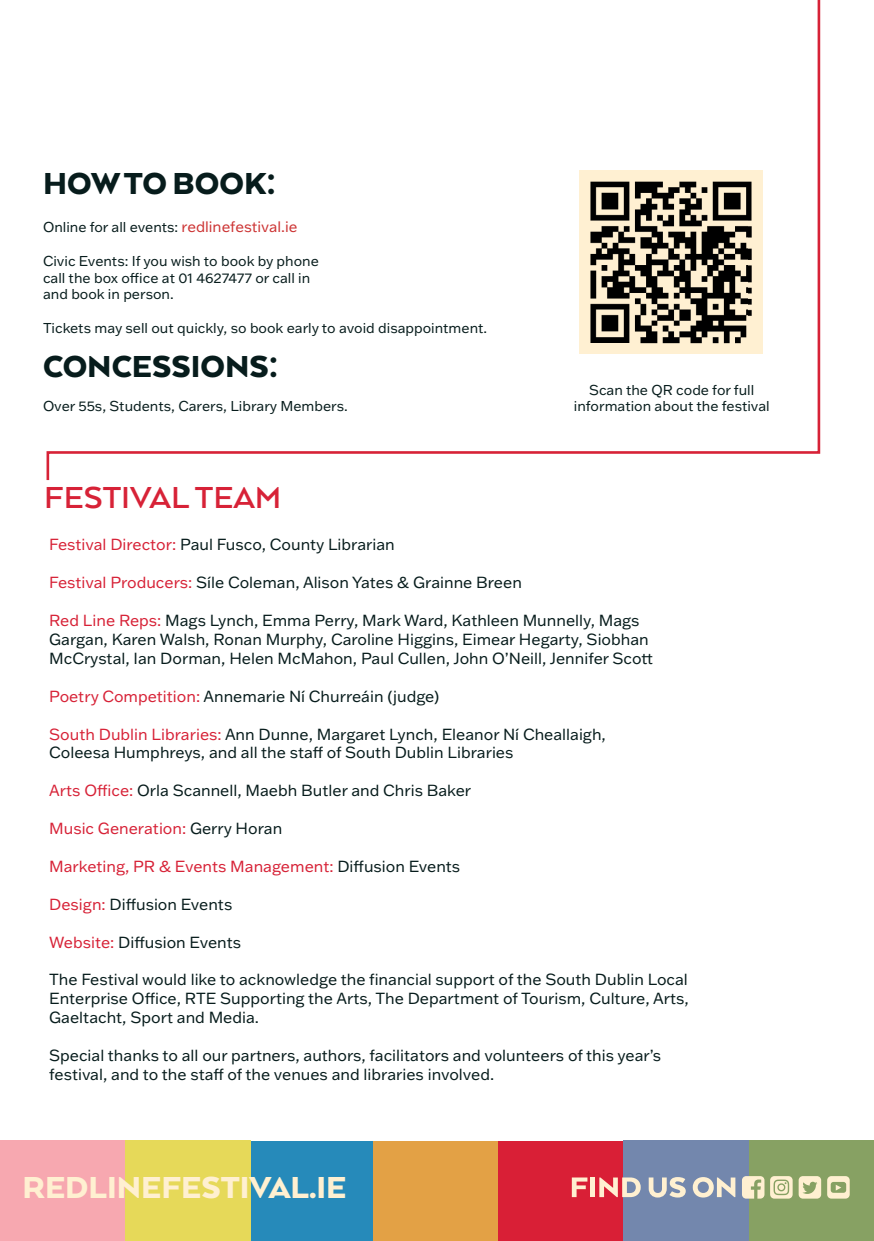
<style>
.page{position:relative;width:874px;height:1241px;background:#fff}
.page>*{position:absolute;margin:0;border:0;box-sizing:border-box;transform-origin:0 0}
.t1{font:900 35px "Arquitecta";color:#071c1c}
.t2{font:900 35px "Arquitecta";color:#fff0d1}
.t3{font:700 35px "Arquitecta";color:#d72237}
.t4{font:15.75px "Franklin Gothic ATF";color:#071c1c}
.t5{font:15.75px "Franklin Gothic ATF";color:#d72237}
.t6{font:14px "Franklin Gothic ATF";color:#071c1c}
.s1{font-size:14.88px;color:#c33}
.s2{color:#d72237}
.s3{color:#071c1c}
</style>
<div class="page">
<div style="left:497px;top:1140px;width:126px;height:100px;background:#d91f36"></div>
<div style="left:748px;top:1140px;width:125px;height:100px;background:#87a163"></div>
<div style="left:372px;top:1140px;width:125px;height:100px;background:#e3a145"></div>
<div style="left:0;top:1140px;width:125px;height:100px;background:#f7a8b0"></div>
<div style="left:623px;top:1140px;width:125px;height:100px;background:#7387ad"></div>
<div style="left:247px;top:1140px;width:125px;height:100px;background:#268aba"></div>
<div style="left:125px;top:1140px;width:125px;height:100px;background:#e6d959"></div>
<svg style="left:742px;top:1175px;width:50px;height:23px"></svg>
<svg style="left:798px;top:1176px;width:22px;height:22px"></svg>
<svg style="left:827px;top:1176px;width:22px;height:22px"></svg>
<svg style="left:571px;top:1177px;width:16px;height:19px"></svg>
<hr style="left:590px;top:1177px;width:4px;height:19px;background:#fff0d1">
<svg style="left:599px;top:1177px;width:41px;height:19px"></svg>
<svg style="left:648px;top:1177px;width:37px;height:20px"></svg>
<svg style="left:692px;top:1177px;width:43px;height:20px"></svg>
<svg style="left:46px;top:0;width:775px;height:481px"></svg>
<img style="left:579px;top:171px;width:183px;height:183px">
<p class="t1" style="left:43px;top:162px;width:234px">HOW TO BOOK:</p>
<p class="t6" style="left:43px;top:218px;width:256px">Online for all events: <span class="s1">redlinefestival.ie</span></p>
<p class="t6" style="left:43px;top:251px;width:277px">Civic Events: If you wish to book by phone</p>
<p class="t6" style="left:43px;top:268px;width:269px">call the box office at 01 4627477 or call in</p>
<p class="t6" style="left:43px;top:285px;width:132px">and book in person.</p>
<p class="t6" style="left:43px;top:318px;width:445px">Tickets may sell out quickly, so book early to avoid disappointment.</p>
<p class="t1" style="left:43px;top:344px;width:237px">CONCESSIONS:</p>
<p class="t6" style="left:43px;top:397px;width:306px">Over 55s, Students, Carers, Library Members.</p>
<p class="t3" style="left:44px;top:475px;width:239px">FESTIVAL TEAM</p>
<p class="t6" style="left:589px;top:380px;width:167px">Scan the QR code for full</p>
<p class="t6" style="left:573px;top:397px;width:197px">information about the festival</p>
<p class="t4" style="left:49px;top:534px;width:347px"><span class="s2">Festival Director:</span> Paul Fusco, County Librarian</p>
<p class="t4" style="left:49px;top:572px;width:474px"><span class="s2">Festival Producers:</span> Síle Coleman, Alison Yates &amp; Grainne Breen</p>
<p class="t4" style="left:49px;top:609px;width:591px"><span class="s2">Red Line Reps:</span> Mags Lynch, Emma Perry, Mark Ward, Kathleen Munnelly, Mags</p>
<p class="t4" style="left:49px;top:628px;width:600px">Gargan, Karen Walsh, Ronan Murphy, Caroline Higgins, Eimear Hegarty, Siobhan</p>
<p class="t4" style="left:49px;top:647px;width:605px">McCrystal, Ian Dorman, Helen McMahon, Paul Cullen, John O’Neill, Jennifer Scott</p>
<p class="t4" style="left:49px;top:685px;width:391px"><span class="s2">Poetry Competition:</span> Annemarie Ní Churreáin (judge)</p>
<p class="t4" style="left:49px;top:723px;width:558px"><span class="s2">South Dublin Libraries:</span> Ann Dunne, Margaret Lynch, Eleanor Ní Cheallaigh,</p>
<p class="t4" style="left:49px;top:742px;width:465px">Coleesa Humphreys, and all the staff of South Dublin Libraries</p>
<p class="t4" style="left:49px;top:780px;width:423px"><span class="s2">Arts Office:</span> Orla Scannell, Maebh Butler and Chris Baker</p>
<p class="t5" style="left:49px;top:817px;width:234px">Music Generation: <span class="s3">Gerry Horan</span></p>
<p class="t5" style="left:49px;top:855px;width:412px">Marketing, PR &amp; Events Management: <span class="s3">Diffusion Events</span></p>
<p class="t4" style="left:49px;top:893px;width:184px"><span class="s2">Design:</span> Diffusion Events</p>
<p class="t4" style="left:49px;top:931px;width:193px"><span class="s2">Website:</span> Diffusion Events</p>
<p class="t4" style="left:49px;top:969px;width:640px">The Festival would like to acknowledge the financial support of the South Dublin Local</p>
<p class="t4" style="left:49px;top:987px;width:641px">Enterprise Office, RTE Supporting the Arts, The Department of Tourism, Culture, Arts,</p>
<p class="t4" style="left:49px;top:1006px;width:211px">Gaeltacht, Sport and Media.</p>
<p class="t4" style="left:49px;top:1044px;width:613px">Special thanks to all our partners, authors, facilitators and volunteers of this year’s</p>
<p class="t4" style="left:49px;top:1063px;width:446px">festival, and to the staff of the venues and libraries involved.</p>
<h1 class="t2" style="left:22px;top:1165px;width:325px">REDLINEFESTIVAL.IE</h1>
</div>
